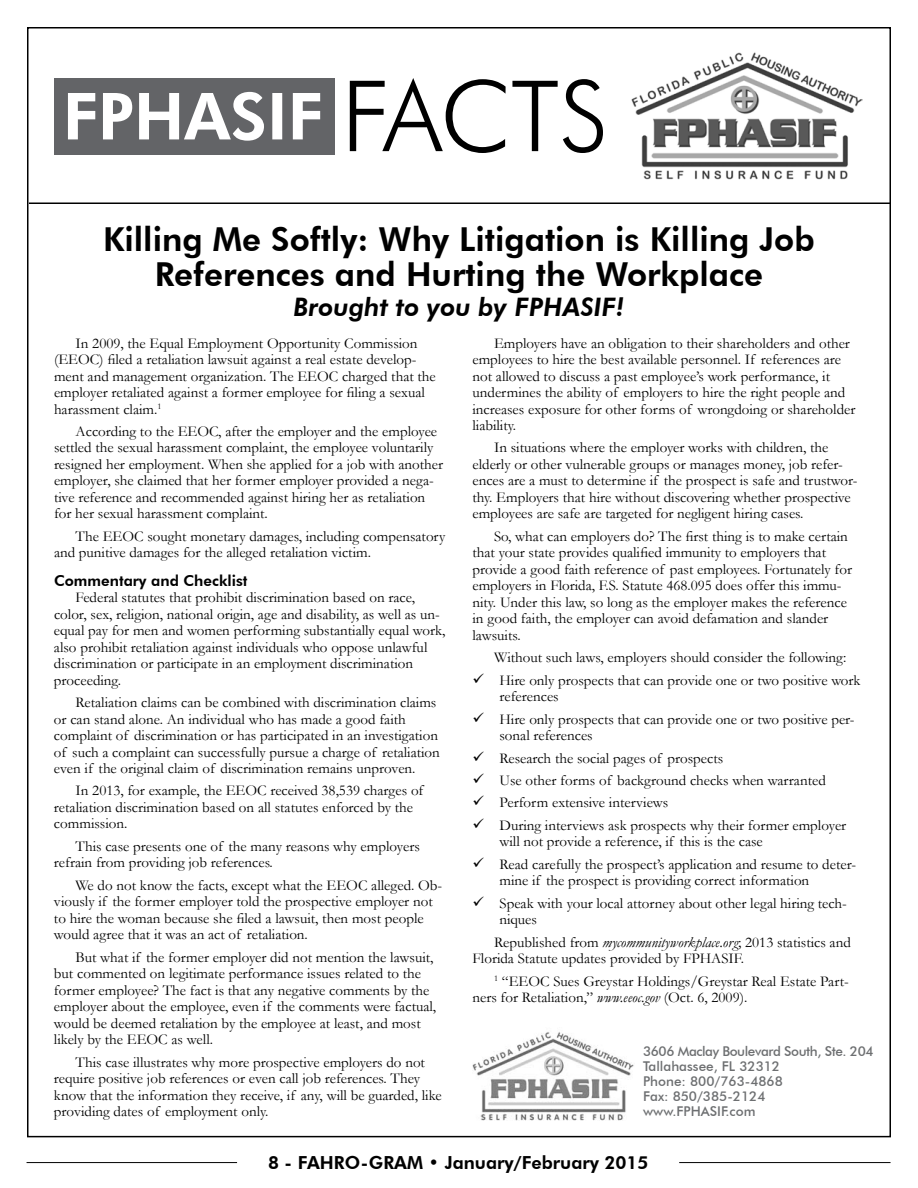
<style>
.page{position:relative;width:918px;height:1188px;background:#fff}
.page>*{position:absolute;margin:0;border:0;box-sizing:border-box;transform-origin:0 0}
.t1{font:800 33px/35.2px "Futura BT";color:#000;text-align:center}
.t2{font:italic 800 25.5px "Futura BT";color:#000}
.t3{font:800 18px "Futura BT";color:#000}
.t4{font:15px/16.5px "Garamond";color:#000}
.t5{font:800 15px "Futura BT";color:#000}
.t6{font:500 13.5px/15px "Futura BT";color:#6d6f71}
.s1{font-style:italic}
</style>
<div class="page">
<hr style="left:679px;top:1162px;width:212px;height:1px;background:#000">
<hr style="left:27px;top:1162px;width:210px;height:1px;background:#000">
<img style="left:631px;top:52px;width:231px;height:128px">
<svg style="left:350px;top:78px;width:253px;height:75px"></svg>
<div style="left:54px;top:78px;width:280px;height:77px;background:#636467"></div>
<svg style="left:68px;top:92px;width:252px;height:49px"></svg>
<hr style="left:29px;top:202px;width:862px;height:2px;background:#000">
<img style="left:472px;top:1032px;width:162px;height:89px">
<h1 class="t1" style="left:103px;top:221px;width:713px">Killing Me Softly: Why Litigation is Killing Job<br>References and Hurting the Workplace</h1>
<h2 class="t2" style="left:294px;top:292px;width:332px">Brought to you by FPHASIF!</h2>
<p class="t4" style="left:54px;top:334px;width:383px;text-indent:22px">In 2009, the Equal Employment Opportunity Commission (EEOC) filed a retaliation lawsuit against a real estate develop&shy;ment and management organization. The EEOC charged that the employer retaliated against a former employee for filing a sexual harassment claim.<sup>1</sup></p>
<p class="t4" style="left:54px;top:423px;width:391px;text-indent:22px">According to the EEOC, after the employer and the employee settled the sexual harassment complaint, the employee voluntarily resigned her employment. When she applied for a job with another employer, she claimed that her former employer provided a nega&shy;tive reference and recommended against hiring her as retaliation for her sexual harassment complaint.</p>
<p class="t4" style="left:54px;top:528px;width:393px;text-indent:22px">The EEOC sought monetary damages, including compensatory and punitive damages for the alleged retaliation victim.</p>
<p class="t5" style="left:54px;top:571px;width:195px">Commentary and Checklist</p>
<p class="t4" style="left:54px;top:589px;width:393px;text-indent:22px">Federal statutes that prohibit discrimination based on race, color, sex, religion, national origin, age and disability, as well as un&shy;equal pay for men and women performing substantially equal work, also prohibit retaliation against individuals who oppose unlawful discrimination or participate in an employment discrimination proceeding.</p>
<p class="t4" style="left:54px;top:694px;width:387px;text-indent:22px">Retaliation claims can be combined with discrimination claims or can stand alone. An individual who has made a good faith complaint of discrimination or has participated in an investigation of such a complaint can successfully pursue a charge of retaliation even if the original claim of discrimination remains unproven.</p>
<p class="t4" style="left:54px;top:782px;width:371px;text-indent:22px">In 2013, for example, the EEOC received 38,539 charges of retaliation discrimination based on all statutes enforced by the commission.</p>
<p class="t4" style="left:54px;top:838px;width:367px;text-indent:22px">This case presents one of the many reasons why employers refrain from providing job references.</p>
<p class="t4" style="left:54px;top:877px;width:390px;text-indent:22px">We do not know the facts, except what the EEOC alleged. Ob&shy;viously if the former employer told the prospective employer not to hire the woman because she filed a lawsuit, then most people would agree that it was an act of retaliation.</p>
<p class="t4" style="left:54px;top:948px;width:384px;text-indent:22px">But what if the former employer did not mention the lawsuit, but commented on legitimate performance issues related to the former employee? The fact is that any negative comments by the employer about the employee, even if the comments were factual, would be deemed retaliation by the employee at least, and most likely by the EEOC as well.</p>
<p class="t4" style="left:54px;top:1053px;width:389px;text-indent:22px">This case illustrates why more prospective employers do not require positive job references or even call job references. They know that the information they receive, if any, will be guarded, like providing dates of employment only.</p>
<p class="t4" style="left:472px;top:334px;width:384px;text-indent:22px">Employers have an obligation to their shareholders and other employees to hire the best available personnel. If references are not allowed to discuss a past employee’s work performance, it undermines the ability of employers to hire the right people and increases exposure for other forms of wrongdoing or shareholder liability.</p>
<p class="t4" style="left:472px;top:439px;width:387px;text-indent:22px">In situations where the employer works with children, the elderly or other vulnerable groups or manages money, job refer&shy;ences are a must to determine if the prospect is safe and trustwor&shy;thy. Employers that hire without discovering whether prospective employees are safe are targeted for negligent hiring cases.</p>
<p class="t4" style="left:472px;top:528px;width:381px;text-indent:22px">So, what can employers do? The first thing is to make certain that your state provides qualified immunity to employers that provide a good faith reference of past employees. Fortunately for employers in Florida, F.S. Statute 468.095 does offer this immu&shy;nity. Under this law, so long as the employer makes the reference in good faith, the employer can avoid defamation and slander lawsuits.</p>
<p class="t4" style="left:494px;top:649px;width:354px">Without such laws, employers should consider the following:</p>
<p class="t4" style="left:500px;top:671px;width:363px;text-indent:-27px">✓ Hire only prospects that can provide one or two positive work references</p>
<p class="t4" style="left:499px;top:710px;width:357px;text-indent:-27px">✓ Hire only prospects that can provide one or two positive per&shy;sonal references</p>
<p class="t4" style="left:472px;top:749px;width:252px">✓ Research the social pages of prospects</p>
<p class="t4" style="left:472px;top:772px;width:355px">✓ Use other forms of background checks when warranted</p>
<p class="t4" style="left:472px;top:794px;width:197px">✓ Perform extensive interviews</p>
<p class="t4" style="left:499px;top:817px;width:348px;text-indent:-27px">✓ During interviews ask prospects why their former employer will not provide a reference, if this is the case</p>
<p class="t4" style="left:499px;top:855px;width:358px;text-indent:-27px">✓ Read carefully the prospect’s application and resume to deter&shy;mine if the prospect is providing correct information</p>
<p class="t4" style="left:499px;top:894px;width:349px;text-indent:-27px">✓ Speak with your local attorney about other legal hiring tech&shy;niques</p>
<p class="t4" style="left:472px;top:933px;width:380px;text-indent:22px">Republished from <span class="s1">mycommunityworkplace.org</span>; 2013 statistics and<br>Florida Statute updates provided by FPHASIF.</p>
<p class="t4" style="left:473px;top:972px;width:378px;text-indent:22px"><sup>1</sup> “EEOC Sues Greystar Holdings/Greystar Real Estate Part&shy;ners for Retaliation,” <span class="s1">www.eeoc.gov</span> (Oct. 6, 2009).</p>
<p class="t6" style="left:643px;top:1043px;width:232px">3606 Maclay Boulevard South, Ste. 204<br>Tallahassee, FL 32312<br>Phone: 800/763-4868<br>Fax: 850/385-2124 www.FPHASIF.com</p>
<p class="t3" style="left:268px;top:1152px;width:382px">8 - FAHRO-GRAM • January/February 2015</p>
</div>
